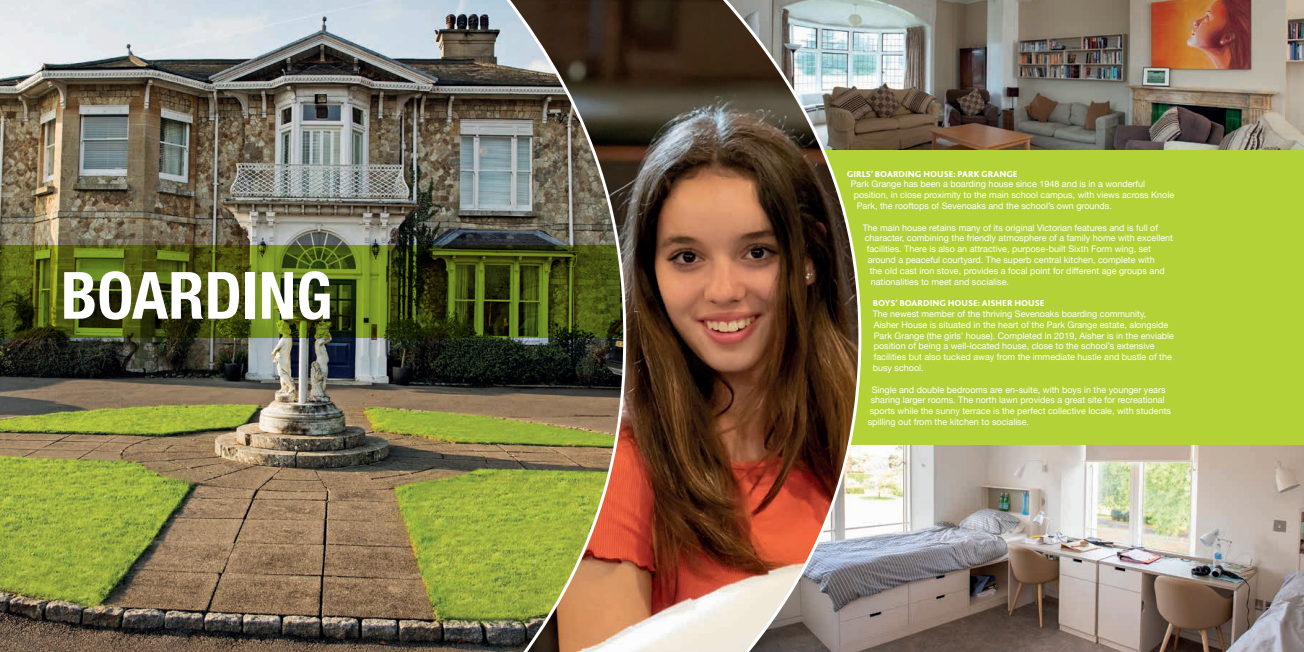
<style>
.page{position:relative;width:1304px;height:652px;background:#fff}
.page>*{position:absolute;margin:0;border:0;box-sizing:border-box;transform-origin:0 0}
.t1{font:700 condensed 65.2px "Helvetica Neue";color:#fff}
.t2{font:9px/10.8px "Helvetica Neue";color:#fff}
.t3{font:800 9px "Bliss";color:#fff}
</style>
<div class="page">
<img style="left:863px;top:0;width:441px;height:150px">
<img style="left:863px;top:445px;width:441px;height:207px">
<div style="left:652px;top:150px;width:652px;height:295px;background:#b3d237"></div>
<img style="left:0;top:0;width:863px;height:652px">
<h1 class="t1" style="left:61px;top:256px;width:273px">BOARDING</h1>
<p class="t3" style="left:847px;top:168px;width:172px">GIRLS’ BOARDING HOUSE: PARK GRANGE</p>
<p class="t2" style="left:851px;top:179px;width:296px">Park Grange has been a boarding house since 1948 and is in a wonderful</p>
<p class="t2" style="left:854px;top:190px;width:322px">position, in close proximity to the main school campus, with views across Knole</p>
<p class="t2" style="left:857px;top:201px;width:257px">Park, the rooftops of Sevenoaks and the school’s own grounds.</p>
<p class="t2" style="left:863px;top:223px;width:297px">The main house retains many of its original Victorian features and is full of</p>
<p class="t2" style="left:865px;top:233px;width:310px">character, combining the friendly atmosphere of a family home with excellent</p>
<p class="t2" style="left:867px;top:244px;width:286px">facilities. There is also an attractive, purpose-built Sixth Form wing, set</p>
<p class="t2" style="left:868px;top:255px;width:288px">around a peaceful courtyard. The superb central kitchen, complete with</p>
<p class="t2" style="left:870px;top:266px;width:296px">the old cast iron stove, provides a focal point for different age groups and</p>
<p class="t2" style="left:871px;top:277px;width:140px">nationalities to meet and socialise.</p>
<p class="t3" style="left:873px;top:298px;width:173px">BOYS’ BOARDING HOUSE: AISHER HOUSE</p>
<p class="t2" style="left:873px;top:309px;width:303px">The newest member of the thriving Sevenoaks boarding community,<br>Aisher House is situated in the heart of the Park Grange estate, alongside Park Grange (the girls’ house). Completed in 2019, Aisher is in the enviable position of being a well-located house, close to the school’s extensive facilities but also tucked away from the immediate hustle and bustle of the busy school.</p>
<p class="t2" style="left:872px;top:385px;width:295px">Single and double bedrooms are en-suite, with boys in the younger years</p>
<p class="t2" style="left:871px;top:395px;width:295px">sharing larger rooms. The north lawn provides a great site for recreational</p>
<p class="t2" style="left:870px;top:406px;width:303px">sports while the sunny terrace is the perfect collective locale, with students</p>
<p class="t2" style="left:868px;top:417px;width:163px">spilling out from the kitchen to socialise.</p>
</div>
